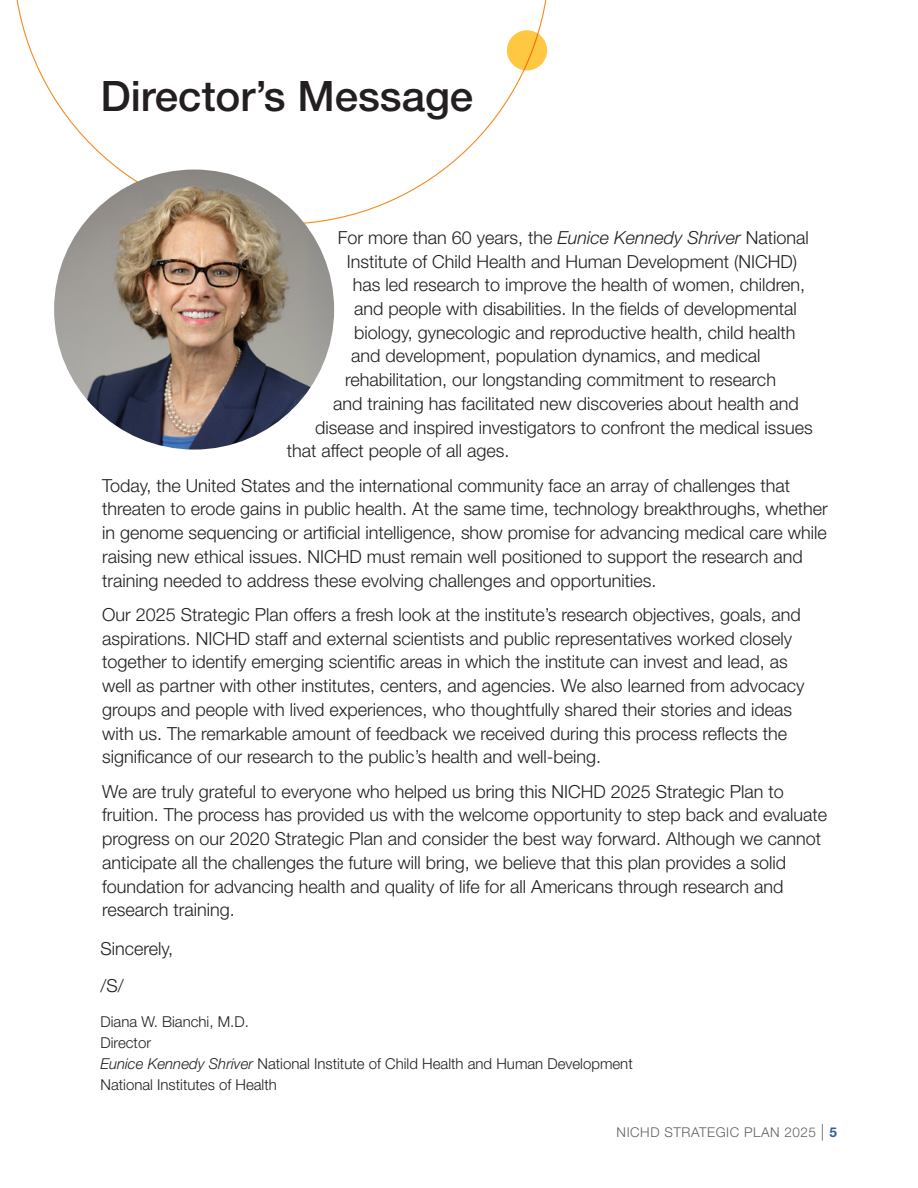
<style>
.page{position:relative;width:918px;height:1188px;background:#fff}
.page>*{position:absolute;margin:0;border:0;box-sizing:border-box;transform-origin:0 0}
.t1{font:500 42px "Helvetica Neue LT Std";color:#231f20}
.t2{font:300 18px/23.7px "Helvetica Neue LT Std";color:#231f20}
.t3{font:300 15px "Helvetica Neue LT Std";color:#231f20}
.t4{font:300 13.5px "Helvetica Neue LT Std";letter-spacing:.04em;color:#606165}
.s1{font-style:italic}
.s2{font-size:16.5px}
.s3{font-weight:700;color:#326195}
</style>
<div class="page">
<svg style="left:16px;top:0;width:532px;height:225px"></svg>
<img style="left:54px;top:170px;width:280px;height:280px;border-radius:140px">
<div style="left:507px;top:30px;width:40px;height:40px;background:#fec843;border-radius:50%"></div>
<h2 class="t1" style="left:100px;top:71px;width:374px">Director’s Message</h2>
<p class="t2" style="left:338px;top:225px;width:473px">For more than 60 years, the <span class="s1">Eunice Kennedy Shriver</span> National</p>
<p class="t2" style="left:347px;top:249px;width:452px">Institute of Child Health and Human Development (NICHD)</p>
<p class="t2" style="left:353px;top:273px;width:454px">has led research to improve the health of women, children,</p>
<p class="t2" style="left:354px;top:296px;width:444px">and people with disabilities. In the fields of developmental</p>
<p class="t2" style="left:354px;top:320px;width:443px">biology, gynecologic and reproductive health, child health</p>
<p class="t2" style="left:351px;top:344px;width:411px">and development, population dynamics, and medical</p>
<p class="t2" style="left:345px;top:367px;width:432px">rehabilitation, our longstanding commitment to research</p>
<p class="t2" style="left:333px;top:391px;width:467px">and training has facilitated new discoveries about health and</p>
<p class="t2" style="left:315px;top:415px;width:499px">disease and inspired investigators to confront the medical issues</p>
<p class="t2" style="left:287px;top:439px;width:224px">that affect people of all ages.</p>
<p class="t2" style="left:102px;top:473px;width:727px">Today, the United States and the international community face an array of challenges that threaten to erode gains in public health. At the same time, technology breakthroughs, whether in genome sequencing or artificial intelligence, show promise for advancing medical care while raising new ethical issues. NICHD must remain well positioned to support the research and training needed to address these evolving challenges and opportunities.</p>
<p class="t2" style="left:102px;top:602px;width:704px">Our 2025 Strategic Plan offers a fresh look at the institute’s research objectives, goals, and aspirations. NICHD staff and external scientists and public representatives worked closely together to identify emerging scientific areas in which the institute can invest and lead, as well as partner with other institutes, centers, and agencies. We also learned from advocacy groups and people with lived experiences, who thoughtfully shared their stories and ideas with us. The remarkable amount of feedback we received during this process reflects the significance of our research to the public’s health and well-being.</p>
<p class="t2" style="left:102px;top:779px;width:726px">We are truly grateful to everyone who helped us bring this NICHD 2025 Strategic Plan to fruition. The process has provided us with the welcome opportunity to step back and evaluate progress on our 2020 Strategic Plan and consider the best way forward. Although we cannot anticipate all the challenges the future will bring, we believe that this plan provides a solid foundation for advancing health and quality of life for all Americans through research and research training.</p>
<p class="t2" style="left:100px;top:936px;width:74px">Sincerely,</p>
<p class="t2" style="left:100px;top:974px;width:25px">/S/</p>
<h2 class="t3" style="left:100px;top:1012px;width:150px">Diana W. Bianchi, M.D.</h2>
<p class="t3" style="left:100px;top:1033px;width:52px">Director</p>
<p class="t3" style="left:100px;top:1054px;width:534px"><span class="s1">Eunice Kennedy Shriver</span> National Institute of Child Health and Human Development</p>
<p class="t3" style="left:100px;top:1075px;width:178px">National Institutes of Health</p>
<p class="t4" style="left:617px;top:1124px;width:222px">NICHD STRATEGIC PLAN 2025 <span class="s2">|</span> <span class="s3">5</span></p>
</div>
